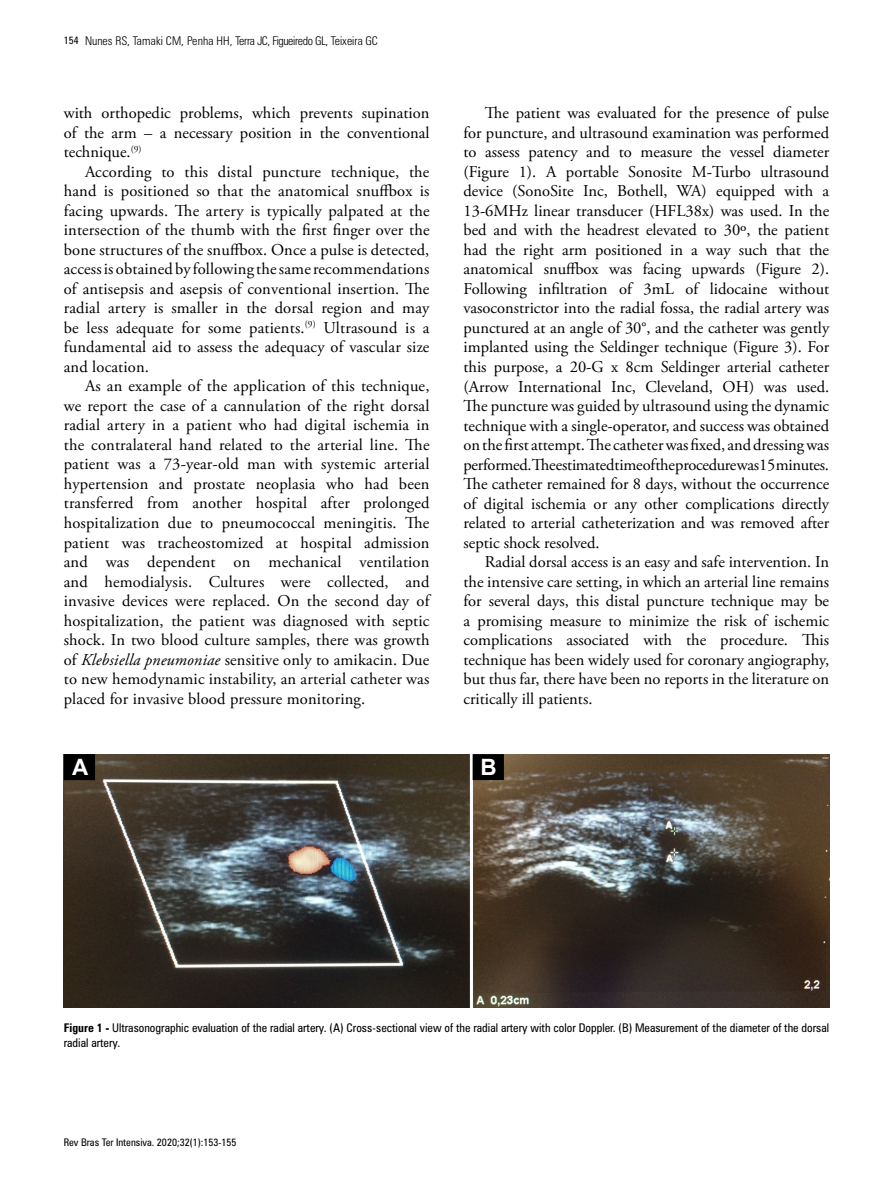
<style>
.page{position:relative;width:893px;height:1191px;background:#fff}
.page>*{position:absolute;margin:0;border:0;box-sizing:border-box;transform-origin:0 0}
.t1{font:700 22.5px "Arial";color:#fff}
.t2{font:16.5px/19.5px "Adobe Garamond Pro";color:#000;text-align:justify}
.t3{font:condensed 12px/15px "Zurich BT";color:#000}
.t4{font:300 condensed 12px "Zurich BT";color:#000}
.t5{font:condensed 10.5px "Zurich BT";color:#000}
.s1{font-weight:400;font-size:10.5px}
.s2{font-style:italic}
.s3{font-weight:700}
</style>
<div class="page">
<img style="left:64px;top:754px;width:765px;height:254px">
<div style="left:473px;top:755px;width:30px;height:24px;background:#000"></div>
<div style="left:473px;top:754px;width:31px;height:26px;border:2px solid #000"></div>
<div style="left:65px;top:755px;width:29px;height:24px;background:#000"></div>
<div style="left:64px;top:754px;width:31px;height:26px;border:2px solid #000"></div>
<p class="t4" style="left:64px;top:33px;width:316px"><span class="s1">154</span> Nunes RS, Tamaki CM, Penha HH, Terra JC, Figueiredo GL, Teixeira GC</p>
<p class="t2" style="left:64px;top:104px;width:367px">with orthopedic problems, which prevents supination of the arm – a necessary position in the conventional technique.<sup>(9)</sup></p>
<p class="t2" style="left:64px;top:162px;width:367px;text-indent:21px">According to this distal puncture technique, the hand is positioned so that the anatomical snuffbox is facing upwards. The artery is typically palpated at the intersection of the thumb with the first finger over the bone structures of the snuffbox. Once a pulse is detected, access is obtained by following the same recommendations of antisepsis and asepsis of conventional insertion. The radial artery is smaller in the dorsal region and may be less adequate for some patients.<sup>(9)</sup> Ultrasound is a fundamental aid to assess the adequacy of vascular size and location.</p>
<p class="t2" style="left:64px;top:377px;width:367px;text-indent:21px">As an example of the application of this technique, we report the case of a cannulation of the right dorsal radial artery in a patient who had digital ischemia in the contralateral hand related to the arterial line. The patient was a 73-year-old man with systemic arterial hypertension and prostate neoplasia who had been transferred from another hospital after prolonged hospitalization due to pneumococcal meningitis. The patient was tracheostomized at hospital admission and was dependent on mechanical ventilation and hemodialysis. Cultures were collected, and invasive devices were replaced. On the second day of hospitalization, the patient was diagnosed with septic shock. In two blood culture samples, there was growth of <span class="s2">Klebsiella pneumoniae</span> sensitive only to amikacin. Due to new hemodynamic instability, an arterial catheter was placed for invasive blood pressure monitoring.</p>
<p class="t2" style="left:463px;top:104px;width:367px;text-indent:21px">The patient was evaluated for the presence of pulse for puncture, and ultrasound examination was performed to assess patency and to measure the vessel diameter (Figure 1). A portable Sonosite M-Turbo ultrasound device (SonoSite Inc, Bothell, WA) equipped with a 13-6MHz linear transducer (HFL38x) was used. In the bed and with the headrest elevated to 30º, the patient had the right arm positioned in a way such that the anatomical snuffbox was facing upwards (Figure 2).<br>Following infiltration of 3mL of lidocaine without vasoconstrictor into the radial fossa, the radial artery was punctured at an angle of 30°, and the catheter was gently implanted using the Seldinger technique (Figure 3). For this purpose, a 20-G x 8cm Seldinger arterial catheter (Arrow International Inc, Cleveland, OH) was used.<br>The puncture was guided by ultrasound using the dynamic technique with a single-operator, and success was obtained on the first attempt. The catheter was fixed, and dressing was performed. The estimated time of the procedure was 15 minutes.<br>The catheter remained for 8 days, without the occurrence of digital ischemia or any other complications directly related to arterial catheterization and was removed after septic shock resolved.</p>
<p class="t2" style="left:463px;top:552px;width:367px;text-indent:21px">Radial dorsal access is an easy and safe intervention. In the intensive care setting, in which an arterial line remains for several days, this distal puncture technique may be a promising measure to minimize the risk of ischemic complications associated with the procedure. This technique has been widely used for coronary angiography, but thus far, there have been no reports in the literature on critically ill patients.</p>
<h1 class="t1" style="left:72px;top:751px;width:18px">A</h1>
<h1 class="t1" style="left:481px;top:751px;width:18px">B</h1>
<p class="t3" style="left:64px;top:1020px;width:767px"><span class="s3">Figure 1 -</span> Ultrasonographic evaluation of the radial artery. (A) Cross-sectional view of the radial artery with color Doppler. (B) Measurement of the diameter of the dorsal radial artery.</p>
<p class="t5" style="left:64px;top:1135px;width:174px">Rev Bras Ter Intensiva. 2020;32(1):153-155</p>
</div>
